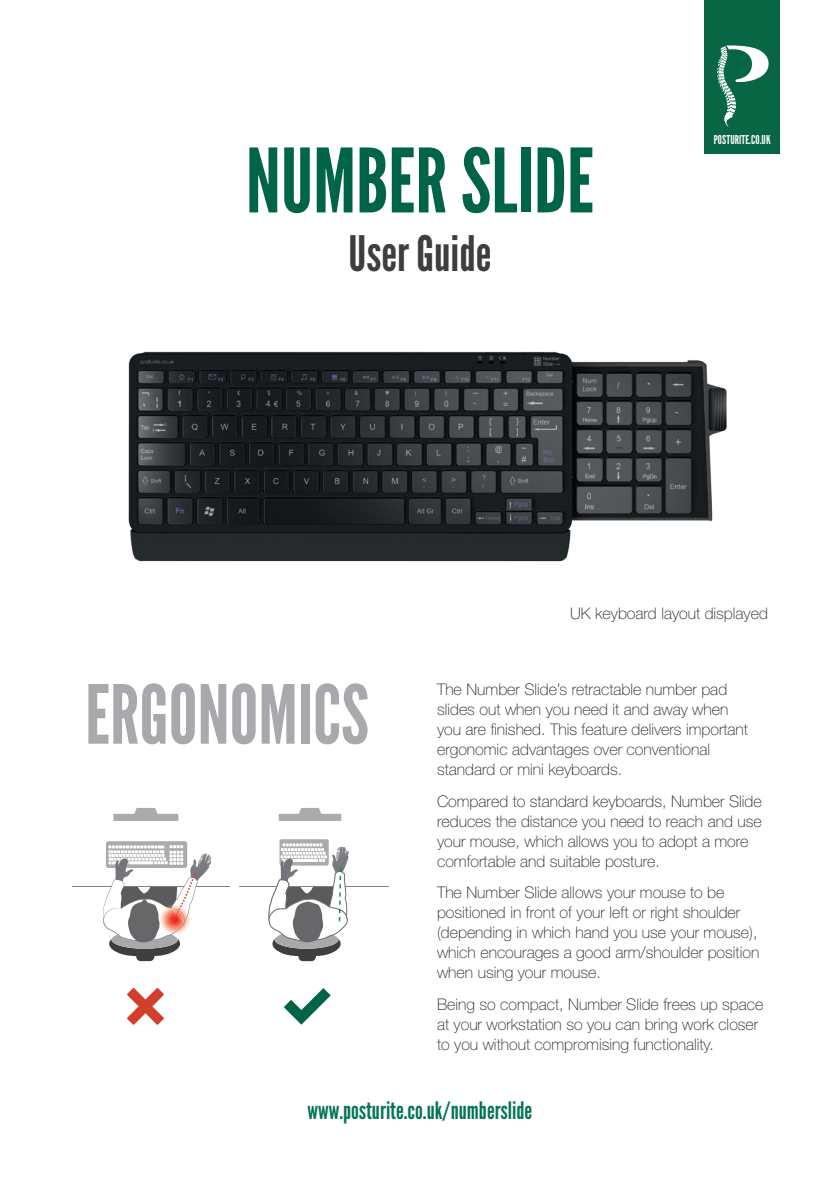
<style>
.page{position:relative;width:840px;height:1191px;background:#fff}
.page>*{position:absolute;margin:0;border:0;box-sizing:border-box;transform-origin:0 0}
.t1{font:88.4px "League Gothic";color:#006548}
.t2{font:81.2px "League Gothic";color:#a8a9ad}
.t3{font:48.8px "League Gothic";color:#3e3e3f}
.t4{font:24px "League Gothic";color:#067459}
.P1-Para__Body{font:100 16px/20px "Helvetica Neue LT Std";color:#231f20}
.UL-Bullets{font:100 16px "Helvetica Neue LT Std";color:#231f20}
.t5{font:12.2px "League Gothic";color:#fff}
</style>
<div class="page">
<div style="left:298px;top:951px;width:17px;height:10px;background:#3e3e3f;border-radius:4px"></div>
<hr style="left:239px;top:886px;width:149px;height:1px;background:#808285">
<div style="left:279px;top:839px;width:49px;height:26px;background:#acaaac;border-radius:2px"></div>
<svg style="left:298px;top:808px;width:23px;height:6px"></svg>
<div style="left:278px;top:814px;width:63px;height:7px;background:#acaaac"></div>
<svg style="left:268px;top:843px;width:81px;height:114px"></svg>
<div style="left:136px;top:951px;width:18px;height:10px;background:#3e3e3f;border-radius:4px"></div>
<hr style="left:74px;top:886px;width:156px;height:1px;background:#808285">
<svg style="left:134px;top:808px;width:24px;height:6px"></svg>
<div style="left:113px;top:814px;width:65px;height:7px;background:#acaaac"></div>
<div style="left:106px;top:841px;width:81px;height:27px;background:#acaaac;border-radius:2px"></div>
<svg style="left:103px;top:845px;width:109px;height:112px"></svg>
<img style="left:171px;top:904px;width:17px;height:18px">
<img style="left:170px;top:908px;width:15px;height:23px">
<img style="left:172px;top:905px;width:10px;height:16px">
<img style="left:128px;top:351px;width:599px;height:211px">
<div style="left:704px;top:0;width:76px;height:154px;background:#086645"></div>
<svg style="left:717px;top:45px;width:51px;height:82px"></svg>
<svg style="left:127px;top:988px;width:37px;height:36px"></svg>
<svg style="left:283px;top:988px;width:47px;height:36px"></svg>
<p class="t1" style="left:246px;top:128px;width:349px">NUMBER SLIDE</p>
<p class="t3" style="left:348px;top:224px;width:144px">User Guide</p>
<p class="t5" style="left:713px;top:133px;width:58px">POSTURITE.CO.UK</p>
<p class="t2" style="left:85px;top:666px;width:285px">ERGONOMICS</p>
<p class="UL-Bullets" style="left:570px;top:604px;width:199px">UK keyboard layout displayed</p>
<p class="P1-Para__Body" style="left:437px;top:679px;width:312px">The Number Slide’s retractable number pad slides out when you need it and away when you are finished. This feature delivers important ergonomic advantages over conventional standard or mini keyboards.</p>
<p class="P1-Para__Body" style="left:437px;top:791px;width:326px">Compared to standard keyboards, Number Slide reduces the distance you need to reach and use your mouse, which allows you to adopt a more comfortable and suitable posture.</p>
<p class="P1-Para__Body" style="left:437px;top:882px;width:323px">The Number Slide allows your mouse to be positioned in front of your left or right shoulder (depending in which hand you use your mouse), which encourages a good arm/shoulder position when using your mouse.</p>
<p class="P1-Para__Body" style="left:437px;top:993px;width:328px">Being so compact, Number Slide frees up space at your workstation so you can bring work closer to you without compromising functionality.</p>
<p class="t4" style="left:307px;top:1096px;width:226px">www.posturite.co.uk/numberslide</p>
</div>
